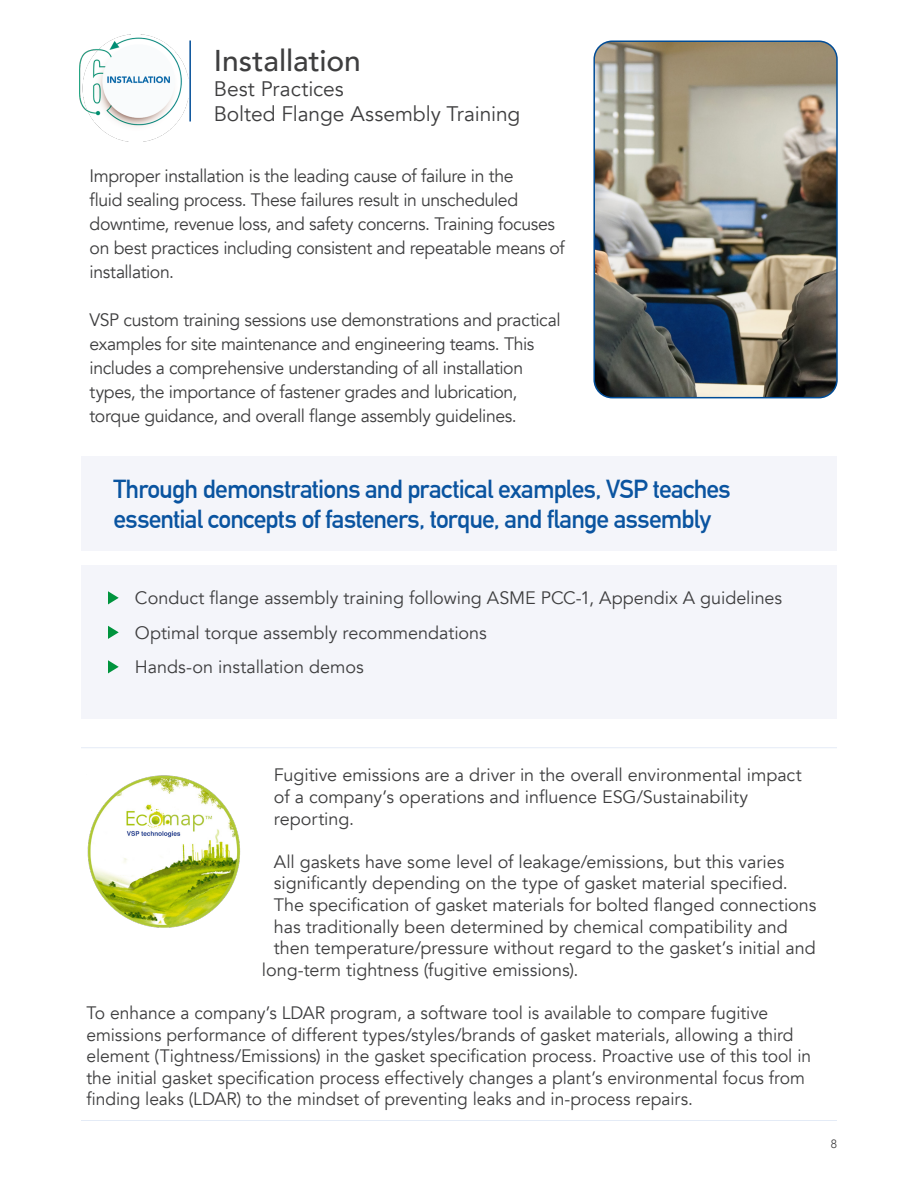
<style>
.page{position:relative;width:918px;height:1188px;background:#fff}
.page>*{position:absolute;margin:0;border:0;box-sizing:border-box;transform-origin:0 0}
.Body{font:500 30px "Avenir";letter-spacing:-.005em;color:#3e3e3f}
.Body-2{font:700 25.5px/30.6px "DIN Alternate";letter-spacing:-.035em;color:#0a54a0}
.Body-3{font:21px "Avenir";letter-spacing:-.005em;color:#3e3e3f}
.Chart{font:18px/21.6px "Avenir";letter-spacing:-.005em;color:#3e3e3f}
.Body-4{font:18px/24px "Avenir";letter-spacing:-.025em;color:#3e3e3f}
.Bullets{font:18px "Avenir";letter-spacing:-.005em;color:#3e3e3f}
.t1{font:300 12px "Avenir";color:#3e3e3f}
</style>
<div class="page">
<hr style="left:189px;top:40px;width:2px;height:82px;background:#004c97">
<div style="left:81px;top:565px;width:756px;height:153px;background:#f4f5fa"></div>
<img style="left:80px;top:34px;width:108px;height:107px">
<img style="left:596px;top:43px;width:241px;height:355px">
<div style="left:593px;top:40px;width:245px;height:358px;border:2px solid #004c97;border-radius:18px"></div>
<svg style="left:108px;top:591px;width:11px;height:13px"></svg>
<svg style="left:108px;top:626px;width:11px;height:13px"></svg>
<svg style="left:108px;top:660px;width:11px;height:13px"></svg>
<hr style="left:81px;top:1120px;width:756px;height:1px;background:#e4ebf6">
<img style="left:87px;top:775px;width:154px;height:153px">
<div style="left:81px;top:456px;width:756px;height:94px;background:#f4f5fa"></div>
<hr style="left:81px;top:747px;width:756px;height:1px;background:#e4ebf6">
<p class="Body" style="left:214px;top:35px;width:149px">Installation</p>
<p class="Body-3" style="left:214px;top:77px;width:132px">Best Practices</p>
<p class="Body-3" style="left:214px;top:102px;width:308px">Bolted Flange Assembly Training</p>
<p class="Body-4" style="left:90px;top:165px;width:477px">Improper installation is the leading cause of failure in the<br>fluid sealing process. These failures result in unscheduled downtime, revenue loss, and safety concerns. Training focuses on best practices including consistent and repeatable means of installation.</p>
<p class="Body-4" style="left:90px;top:309px;width:472px">VSP custom training sessions use demonstrations and practical examples for site maintenance and engineering teams. This includes a comprehensive understanding of all installation types, the importance of fastener grades and lubrication, torque guidance, and overall flange assembly guidelines.</p>
<p class="Body-2" style="left:113px;top:472px;width:619px">Through demonstrations and practical examples, VSP teaches essential concepts of fasteners, torque, and flange assembly</p>
<p class="Bullets" style="left:135px;top:588px;width:649px">Conduct flange assembly training following ASME PCC-1, Appendix A guidelines</p>
<p class="Bullets" style="left:135px;top:622px;width:353px">Optimal torque assembly recommendations</p>
<p class="Bullets" style="left:135px;top:657px;width:230px">Hands-on installation demos</p>
<p class="Chart" style="left:274px;top:765px;width:529px">Fugitive emissions are a driver in the overall environmental impact of a company’s operations and influence ESG/Sustainability reporting.</p>
<p class="Chart" style="left:274px;top:851px;width:512px">All gaskets have some level of leakage/emissions, but this varies</p>
<p class="Chart" style="left:274px;top:873px;width:515px">significantly depending on the type of gasket material specified.</p>
<p class="Chart" style="left:274px;top:894px;width:544px">The specification of gasket materials for bolted flanged connections</p>
<p class="Chart" style="left:274px;top:916px;width:515px">has traditionally been determined by chemical compatibility and</p>
<p class="Chart" style="left:274px;top:938px;width:543px">then temperature/pressure without regard to the gasket’s initial and</p>
<p class="Chart" style="left:262px;top:959px;width:318px">long-term tightness (fugitive emissions).</p>
<p class="Chart" style="left:86px;top:1002px;width:726px">To enhance a company’s LDAR program, a software tool is available to compare fugitive emissions performance of different types/styles/brands of gasket materials, allowing a third element (Tightness/Emissions) in the gasket specification process. Proactive use of this tool in the initial gasket specification process effectively changes a plant’s environmental focus from finding leaks (LDAR) to the mindset of preventing leaks and in-process repairs.</p>
<p class="t1" style="left:831px;top:1136px;width:8px">8</p>
</div>
